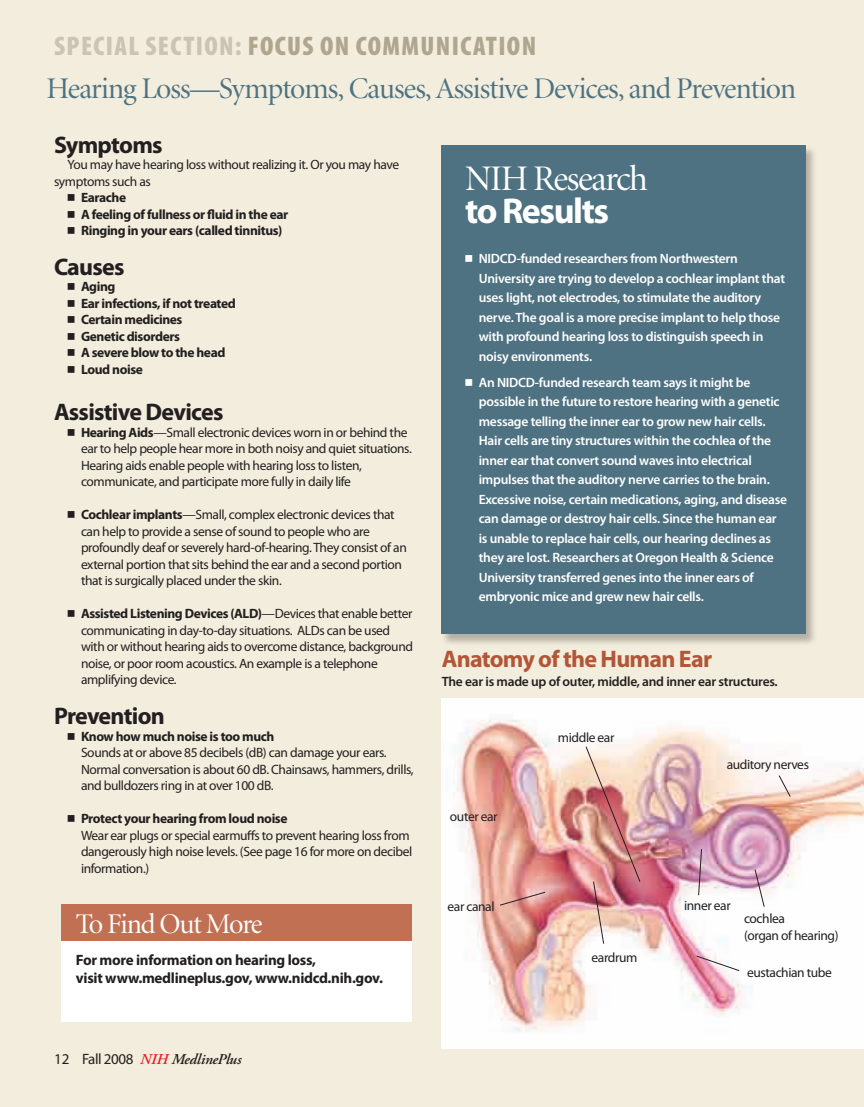
<style>
.page{position:relative;width:864px;height:1107px;background:#f2eddc}
.page>*{position:absolute;margin:0;border:0;box-sizing:border-box;transform-origin:0 0}
.t1{font:36px "Minion Display";letter-spacing:-.04em;color:#fff}
.t2{font:700 36px "Myriad Pro";color:#fff}
.t3{font:30px "Minion Display";letter-spacing:-.03em;color:#4e7282}
.t4{font:28.5px "Minion Display";letter-spacing:-.045em;color:#fff}
.t5{font:900 condensed 27px "Myriad Pro";letter-spacing:.05em;color:#b0a690}
.t6{font:900 condensed 27px "Myriad Pro";color:#cbc4b5}
.t7{font:700 24px "Myriad Pro";letter-spacing:-.03em;color:#231f20}
.t8{font:700 24px "Myriad Pro";letter-spacing:-.03em;color:#b35537}
.t9{font:700 15px/18px "Myriad Pro";letter-spacing:-.02em;color:#231f20}
.t10{font:italic 600 15px "Adobe Garamond Pro";letter-spacing:-.015em;color:#231f20}
.t11{font:13.5px/16.5px "Myriad Pro";letter-spacing:-.03em;color:#231f20}
.t12{font:600 13.5px/19.5px "Myriad Pro";letter-spacing:-.02em;color:#fff}
.t13{font:700 13.5px/16.5px "Myriad Pro";letter-spacing:-.03em;color:#231f20}
.t14{font:600 13.5px "Myriad Pro";letter-spacing:-.02em;color:#231f20}
.s1{color:#cbc4b5}
.s2{font-family:"Universal Newswith Comm Pi";font-weight:400}
.s3{font-family:"Universal Newswith Comm Pi"}
.s4{font-weight:700}
.s5{font-family:"Myriad Pro";font-weight:400;font-style:normal}
.s6{color:#ee1d23}
</style>
<div class="page">
<div style="left:441px;top:145px;width:376px;height:501px;background:#231f20;opacity:.3"></div>
<div style="left:441px;top:146px;width:365px;height:488px;background:#4e7282"></div>
<div style="left:62px;top:939px;width:350px;height:83px;background:#fff"></div>
<div style="left:62px;top:904px;width:350px;height:37px;background:#c17054"></div>
<hr style="left:863px;top:749px;width:1px;height:302px;background:#231f20;opacity:.3">
<img style="left:442px;top:698px;width:421px;height:350px">
<svg style="left:499px;top:891px;width:47px;height:15px"></svg>
<svg style="left:698px;top:848px;width:4px;height:48px"></svg>
<svg style="left:778px;top:775px;width:13px;height:23px"></svg>
<svg style="left:754px;top:869px;width:11px;height:39px"></svg>
<svg style="left:696px;top:955px;width:44px;height:17px"></svg>
<img style="left:585px;top:746px;width:56px;height:198px">
<h3 class="t6" style="left:54px;top:29px;width:39px">SPECIAL</h3>
<h3 class="t6" style="left:146px;top:29px;width:14px">SECTION</h3>
<h3 class="t5" style="left:235px;top:29px;width:303px"><span class="s1">:</span> FOCUS ON COMMUNICATION</h3>
<h2 class="t3" style="left:46px;top:74px;width:751px">Hearing Loss—Symptoms, Causes, Assistive Devices, and Prevention</h2>
<h3 class="t7" style="left:54px;top:129px;width:110px">Symptoms</h3>
<p class="t11" style="left:68px;top:156px;width:333px">You may have hearing loss without realizing it. Or you may have</p>
<p class="t11" style="left:54px;top:173px;width:98px">symptoms such as</p>
<p class="t13" style="left:68px;top:189px;width:60px"><span class="s2">7</span> Earache</p>
<p class="t13" style="left:68px;top:205px;width:222px"><span class="s2">7</span> A feeling of fullness or fluid in the ear</p>
<p class="t13" style="left:68px;top:222px;width:217px"><span class="s2">7</span> Ringing in your ears (called tinnitus)</p>
<h3 class="t7" style="left:54px;top:251px;width:72px">Causes</h3>
<p class="t13" style="left:68px;top:278px;width:170px"><span class="s2">7</span> Aging<br><span class="s2">7</span> Ear infections, if not treated<br><span class="s2">7</span> Certain medicines<br><span class="s2">7</span> Genetic disorders<br><span class="s2">7</span> A severe blow to the head<br><span class="s2">7</span> Loud noise</p>
<h3 class="t7" style="left:54px;top:397px;width:171px">Assistive Devices</h3>
<p class="t11" style="left:81px;top:424px;width:332px;text-indent:-14px"><span class="s3">7</span> <span class="s4">Hearing Aids</span>—Small electronic devices worn in or behind the ear to help people hear more in both noisy and quiet situations.<br>Hearing aids enable people with hearing loss to listen, communicate, and participate more fully in daily life</p>
<p class="t11" style="left:81px;top:506px;width:327px;text-indent:-14px"><span class="s3">7</span> <span class="s4">Cochlear implants</span>—Small, complex electronic devices that can help to provide a sense of sound to people who are profoundly deaf or severely hard-of-hearing. They consist of an external portion that sits behind the ear and a second portion that is surgically placed under the skin.</p>
<p class="t11" style="left:81px;top:605px;width:334px;text-indent:-14px"><span class="s3">7</span> <span class="s4">Assisted Listening Devices (ALD)</span>—Devices that enable better communicating in day-to-day situations. ALDs can be used with or without hearing aids to overcome distance, background noise, or poor room acoustics. An example is a telephone amplifying device.</p>
<h3 class="t7" style="left:54px;top:700px;width:112px">Prevention</h3>
<p class="t11" style="left:81px;top:728px;width:334px;text-indent:-14px"><span class="s3">7</span> <span class="s4">Know how much noise is too much<br></span>Sounds at or above 85 decibels (dB) can damage your ears.<br>Normal conversation is about 60 dB. Chainsaws, hammers, drills, and bulldozers ring in at over 100 dB.</p>
<p class="t11" style="left:81px;top:810px;width:333px;text-indent:-14px"><span class="s3">7</span> <span class="s4">Protect your hearing from loud noise<br></span>Wear ear plugs or special earmuffs to prevent hearing loss from dangerously high noise levels. (See page 16 for more on decibel information.)</p>
<h3 class="t4" style="left:76px;top:911px;width:188px">To Find Out More</h3>
<p class="t9" style="left:76px;top:950px;width:309px">For more information on hearing loss,<br>visit www.medlineplus.gov, www.nidcd.nih.gov.</p>
<p class="t10" style="left:54px;top:1051px;width:189px"><span class="s5">12 Fall 2008</span> <span class="s6">NIH</span> MedlinePlus</p>
<h1 class="t1" style="left:465px;top:162px;width:184px">NIH Research</h1>
<h1 class="t2" style="left:465px;top:188px;width:145px">to Results</h1>
<p class="t12" style="left:479px;top:249px;width:308px;text-indent:-14px"><span class="s2">7</span> NIDCD-funded researchers from Northwestern University are trying to develop a cochlear implant that uses light, not electrodes, to stimulate the auditory nerve. The goal is a more precise implant to help those with profound hearing loss to distinguish speech in noisy environments.</p>
<p class="t12" style="left:479px;top:372px;width:310px;text-indent:-14px"><span class="s2">7</span> An NIDCD-funded research team says it might be possible in the future to restore hearing with a genetic message telling the inner ear to grow new hair cells.<br>Hair cells are tiny structures within the cochlea of the inner ear that convert sound waves into electrical impulses that the auditory nerve carries to the brain.<br>Excessive noise, certain medications, aging, and disease can damage or destroy hair cells. Since the human ear is unable to replace hair cells, our hearing declines as they are lost. Researchers at Oregon Health &amp; Science University transferred genes into the inner ears of embryonic mice and grew new hair cells.</p>
<h3 class="t8" style="left:442px;top:643px;width:272px">Anatomy of the Human Ear</h3>
<p class="t14" style="left:442px;top:673px;width:337px">The ear is made up of outer, middle, and inner ear structures.</p>
<p class="t11" style="left:450px;top:808px;width:49px">outer ear</p>
<p class="t11" style="left:448px;top:898px;width:49px">ear canal</p>
<p class="t11" style="left:558px;top:729px;width:58px">middle ear</p>
<p class="t11" style="left:727px;top:756px;width:84px">auditory nerves</p>
<p class="t11" style="left:592px;top:949px;width:47px">eardrum</p>
<p class="t11" style="left:684px;top:897px;width:48px">inner ear</p>
<p class="t11" style="left:744px;top:910px;width:96px">cochlea<br>(organ of hearing)</p>
<p class="t11" style="left:747px;top:964px;width:86px">eustachian tube</p>
</div>
